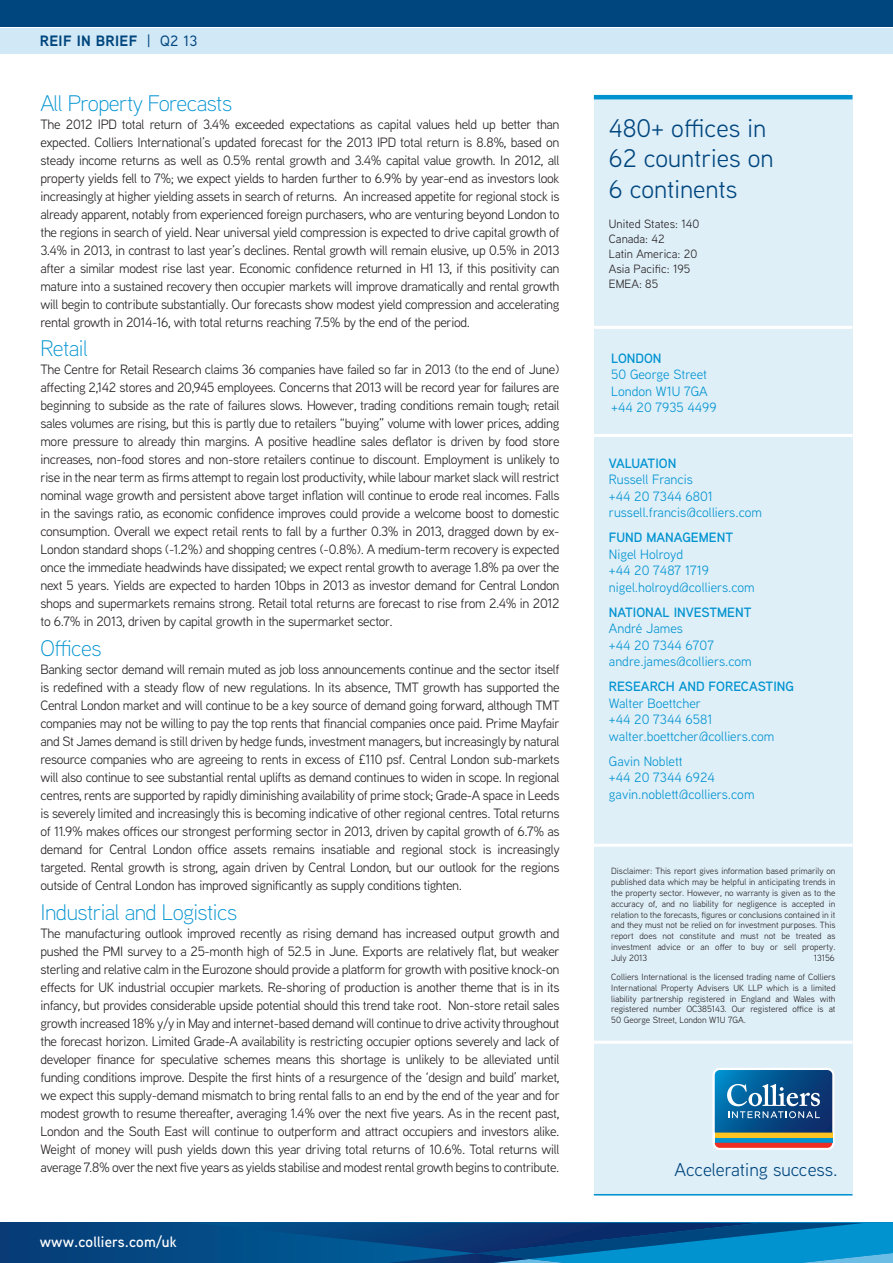
<style>
.page{position:relative;width:893px;height:1263px;background:#fff}
.page>*{position:absolute;margin:0;border:0;box-sizing:border-box;transform-origin:0 0}
.Statistics_Sidebar{font:25.5px/30px "Aaux Next";color:#00467e}
.Main_Text_Bullets{font:300 22.5px "Aaux Next";letter-spacing:-.025em;color:#0093d0}
.Motto_Header{font:18.45px "Aaux Next";color:#00467e}
.URL_footer{font:600 15px "Aaux Next";letter-spacing:.01em;color:#fff}
.Type___Date_Header{font:700 15px "Aaux Next";letter-spacing:.02em;color:#00467e}
.Main_Text_Body{font:13.5px/18px "Aaux Next";letter-spacing:-.025em;color:#231f20;text-align:justify}
.Main_Text_Body-2{font:13.5px/16.5px "Aaux Next";color:#0093d0}
.Text_Sidebar{font:13.5px "Aaux Next";color:#0093d0}
.Subhead_Sidebar{font:600 13.5px "Aaux Next";color:#0093d0}
.Text_Sidebar-2{font:12px "Aaux Next";color:#231f20}
.Legal_Text_Back{font:9px/10.8px "Aaux Next";color:#231f20;text-align:justify}
.s1{font-weight:500}
.s2{font-weight:600}
</style>
<div class="page">
<div style="left:594px;top:95px;width:258px;height:1100px;background:#dfeff8"></div>
<hr style="left:594px;top:1041px;width:258px;height:3px;background:#fff">
<svg style="left:712px;top:1068px;width:122px;height:82px"></svg>
<hr style="left:594px;top:1194px;width:258px;height:1px;background:#0093d0">
<div style="left:0;top:0;width:893px;height:26px;background:#00467e"></div>
<div style="left:0;top:28px;width:893px;height:26px;background:#d1e8f6"></div>
<div style="left:0;top:1223px;width:893px;height:40px;background:#05437e"></div>
<svg style="left:197px;top:1223px;width:696px;height:40px"></svg>
<hr style="left:594px;top:844px;width:258px;height:3px;background:#fff">
<hr style="left:594px;top:95px;width:258px;height:4px;background:#0093d0">
<hr style="left:594px;top:434px;width:259px;height:3px;background:#fff">
<hr style="left:594px;top:326px;width:258px;height:3px;background:#fff">
<p class="Type___Date_Header" style="left:40px;top:31px;width:159px">REIF IN BRIEF <span class="s1">| Q2 13</span></p>
<p class="Main_Text_Bullets" style="left:40px;top:88px;width:193px">All Property Forecasts</p>
<p class="Main_Text_Body" style="left:40px;top:114px;width:521px">The 2012 IPD total return of 3.4% exceeded expectations as capital values held up better than expected. Colliers International’s updated forecast for the 2013 IPD total return is 8.8%, based on steady income returns as well as 0.5% rental growth and 3.4% capital value growth. In 2012, all property yields fell to 7%; we expect yields to harden further to 6.9% by year-end as investors look increasingly at higher yielding assets in search of returns. An increased appetite for regional stock is already apparent, notably from experienced foreign purchasers, who are venturing beyond London to the regions in search of yield. Near universal yield compression is expected to drive capital growth of 3.4% in 2013, in contrast to last year’s declines. Rental growth will remain elusive, up 0.5% in 2013 after a similar modest rise last year. Economic confidence returned in H1 13, if this positivity can mature into a sustained recovery then occupier markets will improve dramatically and rental growth will begin to contribute substantially. Our forecasts show modest yield compression and accelerating rental growth in 2014-16, with total returns reaching 7.5% by the end of the period.</p>
<p class="Main_Text_Bullets" style="left:40px;top:334px;width:49px">Retail</p>
<p class="Main_Text_Body" style="left:40px;top:360px;width:521px">The Centre for Retail Research claims 36 companies have failed so far in 2013 (to the end of June) affecting 2,142 stores and 20,945 employees. Concerns that 2013 will be record year for failures are beginning to subside as the rate of failures slows. However, trading conditions remain tough; retail sales volumes are rising, but this is partly due to retailers “buying” volume with lower prices, adding more pressure to already thin margins. A positive headline sales deflator is driven by food store increases, non-food stores and non-store retailers continue to discount. Employment is unlikely to rise in the near term as firms attempt to regain lost productivity, while labour market slack will restrict nominal wage growth and persistent above target inflation will continue to erode real incomes. Falls in the savings ratio, as economic confidence improves could provide a welcome boost to domestic consumption. Overall we expect retail rents to fall by a further 0.3% in 2013, dragged down by ex-London standard shops (-1.2%) and shopping centres (-0.8%). A medium-term recovery is expected once the immediate headwinds have dissipated; we expect rental growth to average 1.8% pa over the next 5 years. Yields are expected to harden 10bps in 2013 as investor demand for Central London shops and supermarkets remains strong. Retail total returns are forecast to rise from 2.4% in 2012 to 6.7% in 2013, driven by capital growth in the supermarket sector.</p>
<p class="Main_Text_Bullets" style="left:40px;top:633px;width:63px">Offices</p>
<p class="Main_Text_Body" style="left:40px;top:660px;width:521px">Banking sector demand will remain muted as job loss announcements continue and the sector itself is redefined with a steady flow of new regulations. In its absence, TMT growth has supported the Central London market and will continue to be a key source of demand going forward, although TMT companies may not be willing to pay the top rents that financial companies once paid. Prime Mayfair and St James demand is still driven by hedge funds, investment managers, but increasingly by natural resource companies who are agreeing to rents in excess of £110 psf. Central London sub-markets will also continue to see substantial rental uplifts as demand continues to widen in scope. In regional centres, rents are supported by rapidly diminishing availability of prime stock; Grade-A space in Leeds is severely limited and increasingly this is becoming indicative of other regional centres. Total returns of 11.9% makes offices our strongest performing sector in 2013, driven by capital growth of 6.7% as demand for Central London office assets remains insatiable and regional stock is increasingly targeted. Rental growth is strong, again driven by Central London, but our outlook for the regions outside of Central London has improved significantly as supply conditions tighten.</p>
<p class="Main_Text_Bullets" style="left:40px;top:897px;width:198px">Industrial and Logistics</p>
<p class="Main_Text_Body" style="left:40px;top:924px;width:521px">The manufacturing outlook improved recently as rising demand has increased output growth and pushed the PMI survey to a 25-month high of 52.5 in June. Exports are relatively flat, but weaker sterling and relative calm in the Eurozone should provide a platform for growth with positive knock-on effects for UK industrial occupier markets. Re-shoring of production is another theme that is in its infancy, but provides considerable upside potential should this trend take root. Non-store retail sales growth increased 18% y/y in May and internet-based demand will continue to drive activity throughout the forecast horizon. Limited Grade-A availability is restricting occupier options severely and lack of developer finance for speculative schemes means this shortage is unlikely to be alleviated until funding conditions improve. Despite the first hints of a resurgence of the ‘design and build’ market, we expect this supply-demand mismatch to bring rental falls to an end by the end of the year and for modest growth to resume thereafter, averaging 1.4% over the next five years. As in the recent past, London and the South East will continue to outperform and attract occupiers and investors alike.<br>Weight of money will push yields down this year driving total returns of 10.6%. Total returns will average 7.8% over the next five years as yields stabilise and modest rental growth begins to contribute.</p>
<p class="URL_footer" style="left:40px;top:1231px;width:138px">www.colliers.com/uk</p>
<p class="Statistics_Sidebar" style="left:609px;top:113px;width:166px">480+ offices in<br>62 countries on<br>6 continents</p>
<p class="Text_Sidebar-2" style="left:609px;top:215px;width:92px">United States: 140</p>
<p class="Text_Sidebar-2" style="left:609px;top:230px;width:57px">Canada: 42</p>
<p class="Text_Sidebar-2" style="left:609px;top:245px;width:90px">Latin America: 20</p>
<p class="Text_Sidebar-2" style="left:609px;top:260px;width:83px">Asia Pacific: 195</p>
<p class="Text_Sidebar-2" style="left:609px;top:275px;width:51px">EMEA: 85</p>
<p class="Subhead_Sidebar" style="left:611px;top:349px;width:52px">LONDON</p>
<p class="Text_Sidebar" style="left:611px;top:365px;width:97px">50 George Street</p>
<p class="Text_Sidebar" style="left:611px;top:382px;width:98px">London W1U 7GA</p>
<p class="Text_Sidebar" style="left:611px;top:398px;width:107px">+44 20 7935 4499</p>
<p class="Main_Text_Body-2" style="left:609px;top:454px;width:155px"><span class="s2">VALUATION<br></span>Russell Francis<br>+44 20 7344 6801 russell.francis@colliers.com</p>
<p class="Main_Text_Body-2" style="left:609px;top:529px;width:147px"><span class="s2">FUND MANAGEMENT<br></span>Nigel Holroyd<br>+44 20 7487 1719 nigel.holroyd@colliers.com</p>
<p class="Main_Text_Body-2" style="left:609px;top:603px;width:144px"><span class="s2">NATIONAL INVESTMENT<br></span>André James<br>+44 20 7344 6707 andre.james@colliers.com</p>
<p class="Main_Text_Body-2" style="left:609px;top:678px;width:187px"><span class="s2">RESEARCH AND FORECASTING<br></span>Walter Boettcher<br>+44 20 7344 6581 walter.boettcher@colliers.com</p>
<p class="Main_Text_Body-2" style="left:609px;top:752px;width:147px">Gavin Noblett<br>+44 20 7344 6924 gavin.noblett@colliers.com</p>
<p class="Legal_Text_Back" style="left:611px;top:865px;width:226px">Disclaimer: This report gives information based primarily on published data which may be helpful in anticipating trends in the property sector. However, no warranty is given as to the accuracy of, and no liability for negligence is accepted in relation to the forecasts, figures or conclusions contained in it and they must not be relied on for investment purposes. This report does not constitute and must not be treated as investment advice or an offer to buy or sell property.<br>July 2013</p>
<p class="Legal_Text_Back" style="left:814px;top:952px;width:23px">13156</p>
<p class="Legal_Text_Back" style="left:611px;top:971px;width:226px">Colliers International is the licensed trading name of Colliers International Property Advisers UK LLP which is a limited liability partnership registered in England and Wales with registered number OC385143. Our registered office is at 50 George Street, London W1U 7GA.</p>
<p class="Motto_Header" style="left:675px;top:1157px;width:165px">Accelerating success.</p>
</div>
